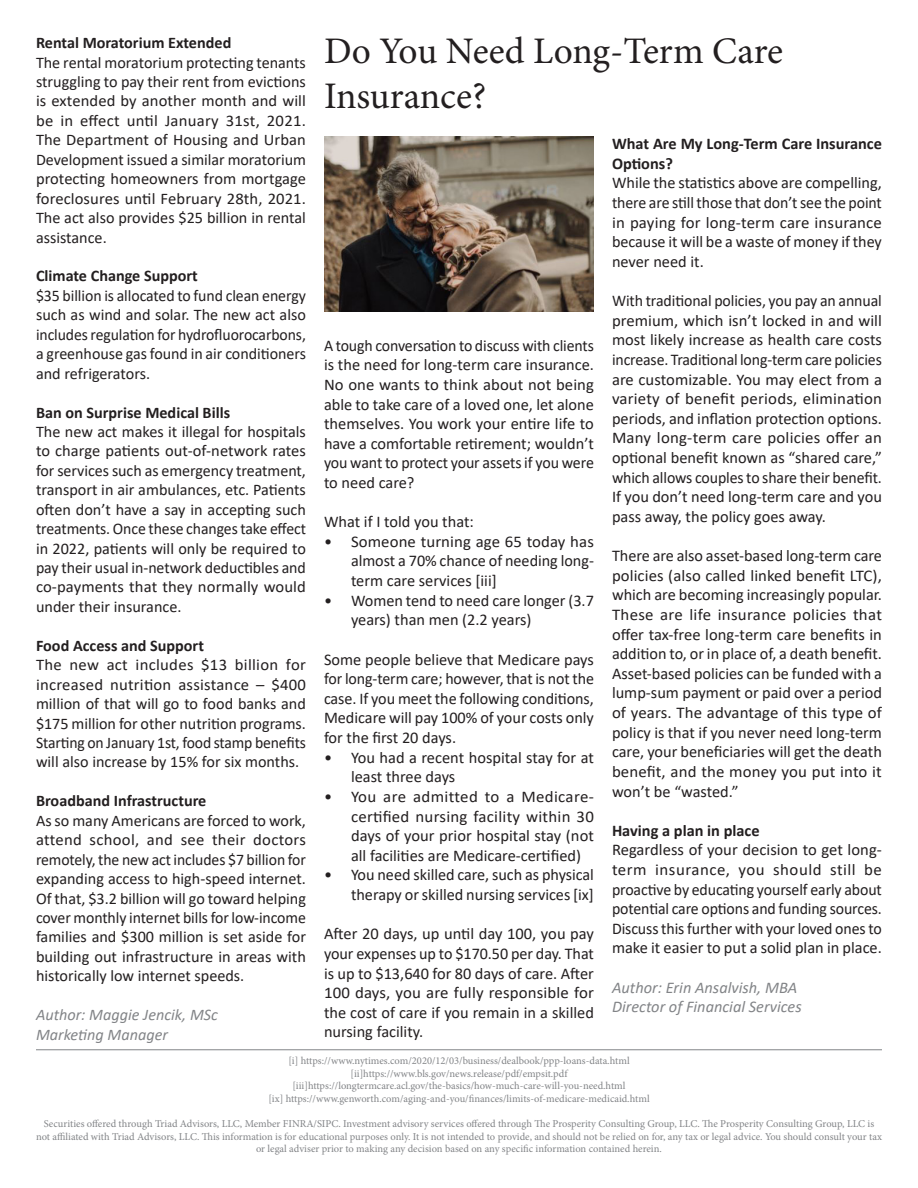
<style>
.page{position:relative;width:918px;height:1188px;background:#fff}
.page>*{position:absolute;margin:0;border:0;box-sizing:border-box;transform-origin:0 0}
.t1{font:37.5px/45px "Minion Pro";letter-spacing:-.005em;color:#231f20}
.t2{font:16.35px/19.6px "Calibri";color:#231f20;text-align:justify}
.t3{font:700 16.35px/19.6px "Calibri";color:#231f20}
.t4{font:italic 16.35px "Calibri";color:#828487}
.t5{font:16.2px/19.5px "Calibri";color:#231f20;text-align:justify}
.t6{font:700 16.2px "Calibri";color:#231f20}
.t7{font:italic 16.2px "Calibri";color:#828487}
.t8{font:10.5px/12.6px "Minion Pro";color:#828487;text-align:center}
</style>
<div class="page">
<img style="left:324px;top:137px;width:270px;height:174px">
<hr style="left:36px;top:1049px;width:846px;height:1px;background:#828487">
<p class="t6" style="left:36px;top:31px;width:197px">Rental Moratorium Extended</p>
<p class="t5" style="left:36px;top:52px;width:272px">The rental moratorium protecting tenants struggling to pay their rent from evictions is extended by another month and will be in effect until January 31st, 2021.<br>The Department of Housing and Urban Development issued a similar moratorium protecting homeowners from mortgage foreclosures until February 28th, 2021.<br>The act also provides $25 billion in rental assistance.</p>
<p class="t6" style="left:36px;top:265px;width:163px">Climate Change Support</p>
<p class="t5" style="left:36px;top:285px;width:271px">$35 billion is allocated to fund clean energy such as wind and solar. The new act also includes regulation for hydrofluorocarbons, a greenhouse gas found in air conditioners and refrigerators.</p>
<p class="t6" style="left:36px;top:401px;width:196px">Ban on Surprise Medical Bills</p>
<p class="t5" style="left:36px;top:421px;width:272px">The new act makes it illegal for hospitals to charge patients out-of-network rates for services such as emergency treatment, transport in air ambulances, etc. Patients often don’t have a say in accepting such treatments. Once these changes take effect in 2022, patients will only be required to pay their usual in-network deductibles and co-payments that they normally would under their insurance.</p>
<p class="t6" style="left:36px;top:634px;width:170px">Food Access and Support</p>
<p class="t5" style="left:36px;top:655px;width:272px">The new act includes $13 billion for increased nutrition assistance – $400 million of that will go to food banks and $175 million for other nutrition programs.<br>Starting on January 1st, food stamp benefits will also increase by 15% for six months.</p>
<p class="t6" style="left:36px;top:789px;width:172px">Broadband Infrastructure</p>
<p class="t5" style="left:36px;top:810px;width:272px">As so many Americans are forced to work, attend school, and see their doctors remotely, the new act includes $7 billion for expanding access to high-speed internet.<br>Of that, $3.2 billion will go toward helping cover monthly internet bills for low-income families and $300 million is set aside for building out infrastructure in areas with historically low internet speeds.</p>
<p class="t7" style="left:36px;top:1004px;width:183px">Author: Maggie Jencik, MSc</p>
<p class="t7" style="left:36px;top:1023px;width:133px">Marketing Manager</p>
<p class="t1" style="left:324px;top:29px;width:461px">Do You Need Long-Term Care<br>Insurance?</p>
<p class="t2" style="left:324px;top:335px;width:271px">A tough conversation to discuss with clients is the need for long-term care insurance.<br>No one wants to think about not being able to take care of a loved one, let alone themselves. You work your entire life to have a comfortable retirement; wouldn’t you want to protect your assets if you were to need care?</p>
<p class="t2" style="left:324px;top:512px;width:151px">What if I told you that:</p>
<p class="t2" style="left:351px;top:531px;width:244px;text-indent:-27px">• Someone turning age 65 today has almost a 70% chance of needing long&shy;term care services [iii]</p>
<p class="t2" style="left:351px;top:590px;width:245px;text-indent:-27px">• Women tend to need care longer (3.7 years) than men (2.2 years)</p>
<p class="t2" style="left:324px;top:649px;width:271px">Some people believe that Medicare pays for long-term care; however, that is not the case. If you meet the following conditions, Medicare will pay 100% of your costs only for the first 20 days.</p>
<p class="t2" style="left:351px;top:747px;width:245px;text-indent:-27px">• You had a recent hospital stay for at least three days</p>
<p class="t2" style="left:351px;top:786px;width:244px;text-indent:-27px">• You are admitted to a Medicare&shy;certified nursing facility within 30 days of your prior hospital stay (not all facilities are Medicare-certified)</p>
<p class="t2" style="left:324px;top:865px;width:271px;text-align:right">• You need skilled care, such as physical therapy or skilled nursing services [ix]</p>
<p class="t2" style="left:324px;top:924px;width:271px">After 20 days, up until day 100, you pay your expenses up to $170.50 per day. That is up to $13,640 for 80 days of care. After 100 days, you are fully responsible for the cost of care if you remain in a skilled nursing facility.</p>
<p class="t3" style="left:612px;top:134px;width:272px">What Are My Long-Term Care Insurance<br>Options?</p>
<p class="t2" style="left:612px;top:173px;width:272px">While the statistics above are compelling, there are still those that don’t see the point in paying for long-term care insurance because it will be a waste of money if they never need it.</p>
<p class="t2" style="left:612px;top:290px;width:272px">With traditional policies, you pay an annual premium, which isn’t locked in and will most likely increase as health care costs increase. Traditional long-term care policies are customizable. You may elect from a variety of benefit periods, elimination periods, and inflation protection options.<br>Many long-term care policies offer an optional benefit known as “shared care,” which allows couples to share their benefit.<br>If you don’t need long-term care and you pass away, the policy goes away.</p>
<p class="t2" style="left:612px;top:545px;width:272px">There are also asset-based long-term care policies (also called linked benefit LTC), which are becoming increasingly popular.<br>These are life insurance policies that offer tax-free long-term care benefits in addition to, or in place of, a death benefit.<br>Asset-based policies can be funded with a lump-sum payment or paid over a period of years. The advantage of this type of policy is that if you never need long-term care, your beneficiaries will get the death benefit, and the money you put into it won’t be “wasted.”</p>
<p class="t3" style="left:612px;top:820px;width:149px">Having a plan in place</p>
<p class="t2" style="left:612px;top:840px;width:271px">Regardless of your decision to get long&shy;term insurance, you should still be proactive by educating yourself early about potential care options and funding sources.<br>Discuss this further with your loved ones to make it easier to put a solid plan in place.</p>
<p class="t4" style="left:612px;top:976px;width:187px">Author: Erin Ansalvish, MBA</p>
<p class="t4" style="left:612px;top:996px;width:191px">Director of Financial Services</p>
<p class="t8" style="left:288px;top:1055px;width:343px">[i] https://www.nytimes.com/2020/12/03/business/dealbook/ppp-loans-data.html</p>
<p class="t8" style="left:350px;top:1067px;width:219px">[ii]https://www.bls.gov/news.release/pdf/empsit.pdf</p>
<p class="t8" style="left:292px;top:1080px;width:335px">[iii]https://longtermcare.acl.gov/the-basics/how-much-care-will-you-need.html</p>
<p class="t8" style="left:268px;top:1092px;width:383px">[ix] https://www.genworth.com/aging-and-you/finances/limits-of-medicare-medicaid.html</p>
<p class="t8" style="left:36px;top:1118px;width:847px">Securities offered through Triad Advisors, LLC, Member FINRA/SIPC. Investment advisory services offered through The Prosperity Consulting Group, LLC. The Prosperity Consulting Group, LLC is not affiliated with Triad Advisors, LLC. This information is for educational purposes only. It is not intended to provide, and should not be relied on for, any tax or legal advice. You should consult your tax or legal adviser prior to making any decision based on any specific information contained herein.</p>
</div>
